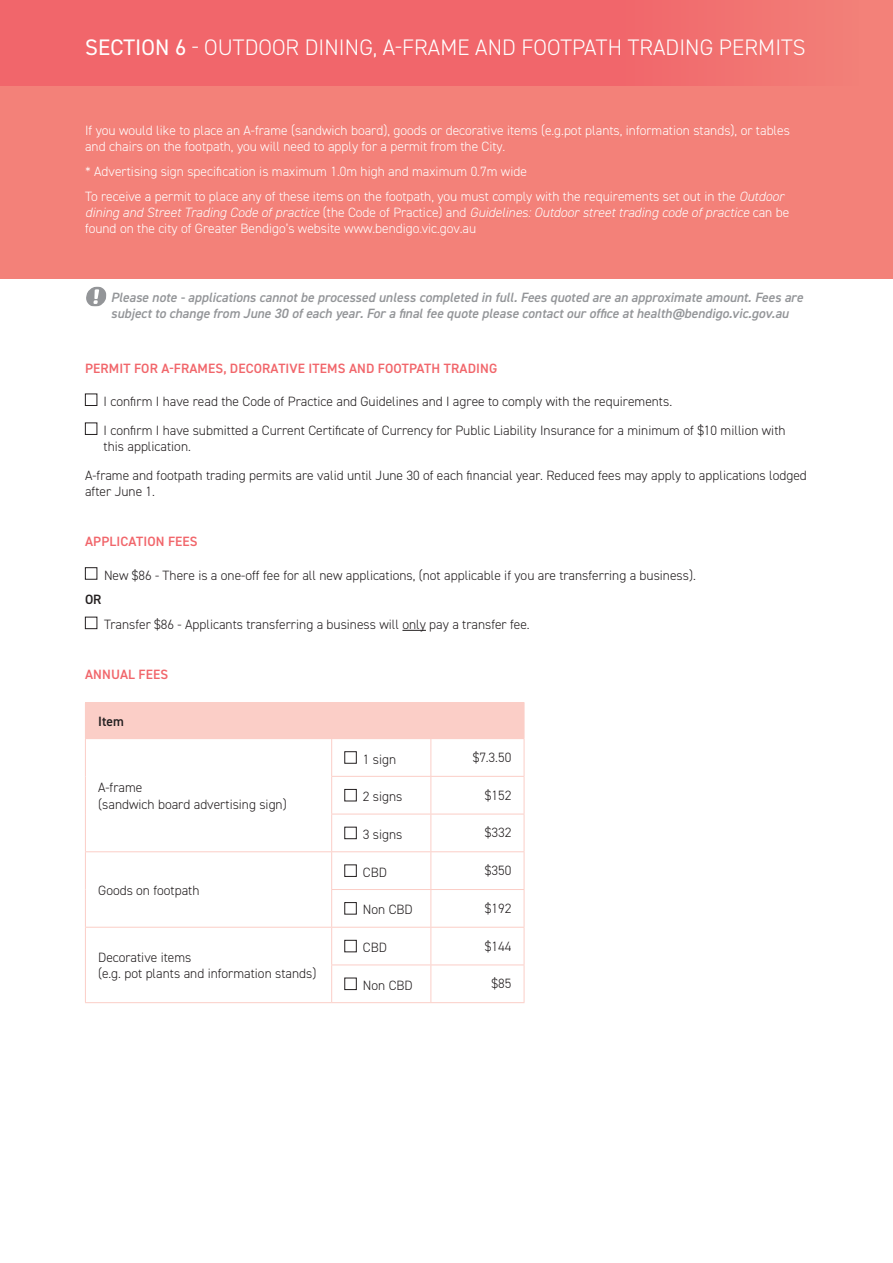
<style>
.page{position:relative;width:893px;height:1263px;background:#fff}
.page>*{position:absolute;margin:0;border:0;box-sizing:border-box;transform-origin:0 0}
.t1{font:300 22.5px "DIN2014";letter-spacing:.005em;color:#fff}
.t2{font:300 13.5px/16.2px "DIN2014";color:#231f20}
.t3{font:300 13.5px/16.2px "DIN2014";color:#fff}
.t4{font:italic 600 13.5px/16.2px "DIN2014";color:#939598}
.t5{font:600 13.5px "DIN2014";letter-spacing:.01em;color:#f1666b}
.t6{font:600 13.5px "DIN2014";color:#231f20}
.s1{font-weight:400}
.s2{font-style:italic}
</style>
<div class="page">
<div style="left:0;top:0;width:893px;height:279px;background:#f38179"></div>
<div style="left:0;top:0;width:859px;height:85px;background:#f1666b"></div>
<svg style="left:402px;top:630px;width:24px;height:1px"></svg>
<svg style="left:86px;top:287px;width:21px;height:19px"></svg>
<div style="left:85px;top:394px;width:12px;height:12px;border:1px solid #231f20"></div>
<div style="left:85px;top:423px;width:12px;height:12px;border:1px solid #231f20"></div>
<div style="left:85px;top:567px;width:12px;height:13px;border:1px solid #231f20"></div>
<div style="left:85px;top:617px;width:12px;height:12px;border:1px solid #231f20"></div>
<div style="left:85px;top:703px;width:439px;height:36px;background:#fbcec7"></div>
<hr style="left:85px;top:702px;width:247px;height:1px;background:#fbcec7">
<hr style="left:332px;top:702px;width:99px;height:1px;background:#fbcec7">
<hr style="left:431px;top:702px;width:93px;height:1px;background:#fbcec7">
<hr style="left:524px;top:703px;width:1px;height:35px;background:#fbcec7">
<hr style="left:85px;top:739px;width:1px;height:37px;background:#fbcec7">
<hr style="left:85px;top:776px;width:1px;height:38px;background:#fbcec7">
<hr style="left:85px;top:814px;width:1px;height:37px;background:#fbcec7">
<hr style="left:331px;top:739px;width:1px;height:37px;background:#fbcec7">
<hr style="left:430px;top:739px;width:1px;height:37px;background:#fbcec7">
<hr style="left:524px;top:739px;width:1px;height:37px;background:#fbcec7">
<hr style="left:331px;top:777px;width:1px;height:37px;background:#fbcec7">
<hr style="left:331px;top:776px;width:100px;height:1px;background:#fbcec7">
<hr style="left:430px;top:777px;width:1px;height:37px;background:#fbcec7">
<hr style="left:431px;top:776px;width:93px;height:1px;background:#fbcec7">
<hr style="left:524px;top:777px;width:1px;height:37px;background:#fbcec7">
<hr style="left:331px;top:814px;width:1px;height:37px;background:#fbcec7">
<hr style="left:331px;top:814px;width:100px;height:1px;background:#fbcec7">
<hr style="left:430px;top:814px;width:1px;height:37px;background:#fbcec7">
<hr style="left:431px;top:814px;width:93px;height:1px;background:#fbcec7">
<hr style="left:524px;top:814px;width:1px;height:37px;background:#fbcec7">
<hr style="left:85px;top:852px;width:1px;height:37px;background:#fbcec7">
<hr style="left:85px;top:889px;width:1px;height:38px;background:#fbcec7">
<hr style="left:85px;top:851px;width:247px;height:1px;background:#fbcec7">
<hr style="left:331px;top:852px;width:1px;height:37px;background:#fbcec7">
<hr style="left:332px;top:851px;width:99px;height:1px;background:#fbcec7">
<hr style="left:430px;top:852px;width:1px;height:37px;background:#fbcec7">
<hr style="left:431px;top:851px;width:93px;height:1px;background:#fbcec7">
<hr style="left:524px;top:852px;width:1px;height:37px;background:#fbcec7">
<hr style="left:331px;top:890px;width:1px;height:37px;background:#fbcec7">
<hr style="left:331px;top:889px;width:100px;height:1px;background:#fbcec7">
<hr style="left:430px;top:890px;width:1px;height:37px;background:#fbcec7">
<hr style="left:431px;top:889px;width:93px;height:1px;background:#fbcec7">
<hr style="left:524px;top:890px;width:1px;height:37px;background:#fbcec7">
<hr style="left:85px;top:927px;width:1px;height:38px;background:#fbcec7">
<hr style="left:85px;top:965px;width:1px;height:37px;background:#fbcec7">
<hr style="left:85px;top:927px;width:247px;height:1px;background:#fbcec7">
<hr style="left:331px;top:927px;width:1px;height:37px;background:#fbcec7">
<hr style="left:332px;top:927px;width:99px;height:1px;background:#fbcec7">
<hr style="left:430px;top:927px;width:1px;height:37px;background:#fbcec7">
<hr style="left:431px;top:927px;width:93px;height:1px;background:#fbcec7">
<hr style="left:524px;top:927px;width:1px;height:37px;background:#fbcec7">
<hr style="left:85px;top:1002px;width:247px;height:1px;background:#fbcec7">
<hr style="left:331px;top:965px;width:1px;height:37px;background:#fbcec7">
<hr style="left:331px;top:964px;width:100px;height:1px;background:#fbcec7">
<hr style="left:332px;top:1002px;width:99px;height:1px;background:#fbcec7">
<hr style="left:430px;top:965px;width:1px;height:37px;background:#fbcec7">
<hr style="left:431px;top:964px;width:93px;height:1px;background:#fbcec7">
<hr style="left:524px;top:965px;width:1px;height:37px;background:#fbcec7">
<hr style="left:431px;top:1002px;width:93px;height:1px;background:#fbcec7">
<div style="left:344px;top:751px;width:13px;height:12px;border:1px solid #231f20"></div>
<div style="left:344px;top:789px;width:13px;height:12px;border:1px solid #231f20"></div>
<div style="left:344px;top:827px;width:13px;height:12px;border:1px solid #231f20"></div>
<div style="left:344px;top:864px;width:13px;height:13px;border:1px solid #231f20"></div>
<div style="left:344px;top:902px;width:13px;height:12px;border:1px solid #231f20"></div>
<div style="left:344px;top:940px;width:13px;height:12px;border:1px solid #231f20"></div>
<div style="left:344px;top:978px;width:13px;height:12px;border:1px solid #231f20"></div>
<p class="t1" style="left:85px;top:34px;width:722px"><span class="s1">SECTION 6</span> - OUTDOOR DINING, A-FRAME AND FOOTPATH TRADING PERMITS</p>
<p class="t3" style="left:85px;top:122px;width:706px">If you would like to place an A-frame (sandwich board), goods or decorative items (e.g.pot plants, information stands), or tables and chairs on the footpath, you will need to apply for a permit from the City.</p>
<p class="t3" style="left:85px;top:163px;width:443px">* Advertising sign specification is maximum 1.0m high and maximum 0.7m wide</p>
<p class="t3" style="left:85px;top:188px;width:706px">To receive a permit to place any of these items on the footpath, you must comply with the requirements set out in the <span class="s2">Outdoor dining and Street Trading Code of practice</span> (the Code of Practice) and <span class="s2">Guidelines: Outdoor street trading code of practice</span> can be found on the city of Greater Bendigo’s website www.bendigo.vic.gov.au</p>
<p class="t4" style="left:111px;top:289px;width:694px">Please note - applications cannot be processed unless completed in full. Fees quoted are an approximate amount. Fees are subject to change from June 30 of each year. For a final fee quote please contact our office at health@bendigo.vic.gov.au</p>
<p class="t5" style="left:85px;top:359px;width:414px">PERMIT FOR A-FRAMES, DECORATIVE ITEMS AND FOOTPATH TRADING</p>
<p class="t2" style="left:104px;top:393px;width:570px">I confirm I have read the Code of Practice and Guidelines and I agree to comply with the requirements.</p>
<p class="t2" style="left:104px;top:422px;width:683px">I confirm I have submitted a Current Certificate of Currency for Public Liability Insurance for a minimum of $10 million with this application.</p>
<p class="t2" style="left:85px;top:467px;width:723px">A-frame and footpath trading permits are valid until June 30 of each financial year. Reduced fees may apply to applications lodged after June 1.</p>
<p class="t5" style="left:85px;top:533px;width:114px">APPLICATION FEES</p>
<p class="t2" style="left:104px;top:567px;width:593px">New $86 - There is a one-off fee for all new applications, (not applicable if you are transferring a business).</p>
<p class="t6" style="left:85px;top:591px;width:18px">OR</p>
<p class="t2" style="left:104px;top:616px;width:427px">Transfer $86 - Applicants transferring a business will only pay a transfer fee.</p>
<p class="t5" style="left:85px;top:666px;width:85px">ANNUAL FEES</p>
<p class="t6" style="left:98px;top:712px;width:27px">Item</p>
<p class="t2" style="left:98px;top:780px;width:190px">A-frame<br>(sandwich board advertising sign)</p>
<p class="t2" style="left:98px;top:882px;width:103px">Goods on footpath</p>
<p class="t2" style="left:98px;top:949px;width:220px">Decorative items<br>(e.g. pot plants and information stands)</p>
<p class="t2" style="left:363px;top:751px;width:35px">1 sign</p>
<p class="t2" style="left:473px;top:749px;width:40px">$7.3.50</p>
<p class="t2" style="left:363px;top:789px;width:41px">2 signs</p>
<p class="t2" style="left:485px;top:787px;width:28px">$152</p>
<p class="t2" style="left:363px;top:826px;width:41px">3 signs</p>
<p class="t2" style="left:485px;top:825px;width:28px">$332</p>
<p class="t2" style="left:363px;top:864px;width:26px">CBD</p>
<p class="t2" style="left:485px;top:862px;width:28px">$350</p>
<p class="t2" style="left:363px;top:902px;width:51px">Non CBD</p>
<p class="t2" style="left:485px;top:900px;width:28px">$192</p>
<p class="t2" style="left:363px;top:939px;width:26px">CBD</p>
<p class="t2" style="left:485px;top:938px;width:28px">$144</p>
<p class="t2" style="left:363px;top:977px;width:51px">Non CBD</p>
<p class="t2" style="left:491px;top:975px;width:21px">$85</p>
</div>
